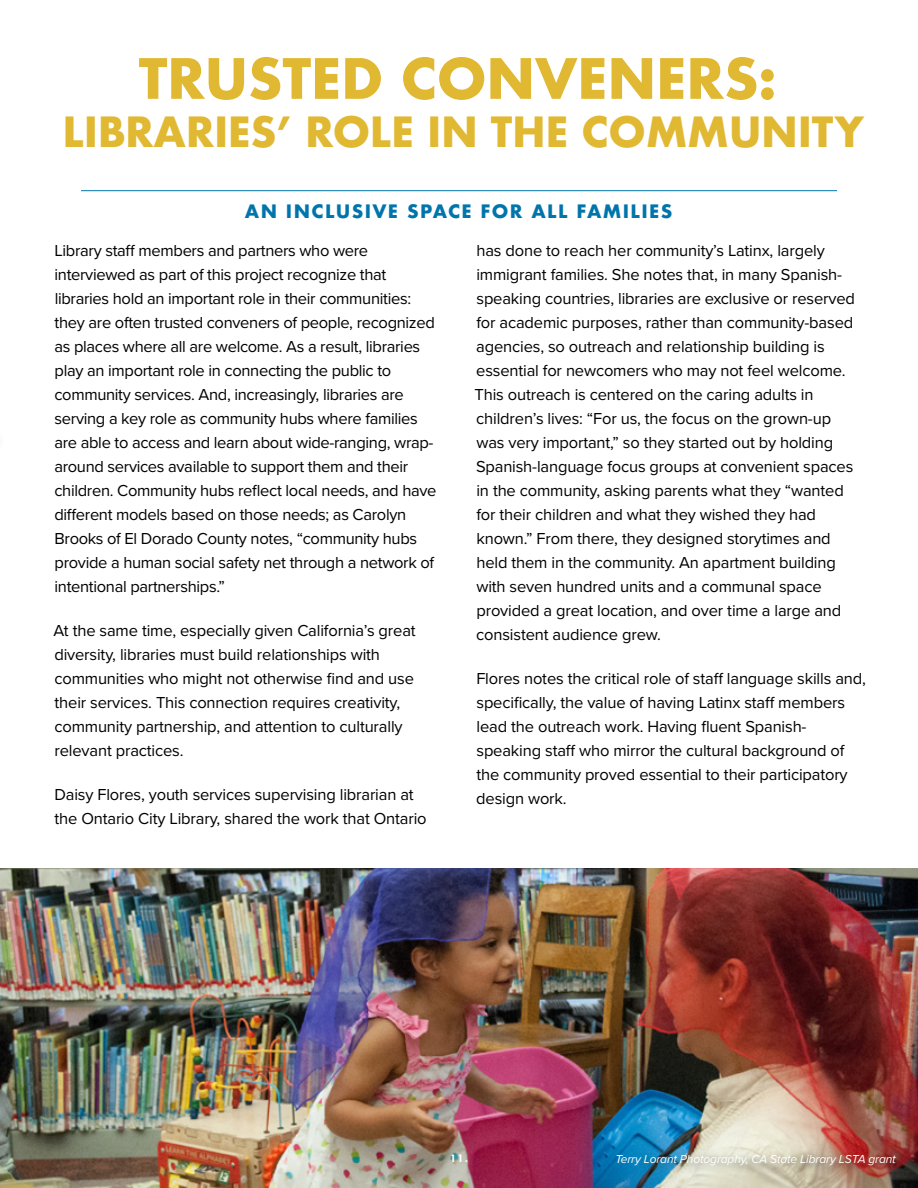
<style>
.page{position:relative;width:918px;height:1188px;background:#fff}
.page>*{position:absolute;margin:0;border:0;box-sizing:border-box;transform-origin:0 0}
.t1{font:700 54px "Futura";letter-spacing:-.01em;color:#e1b832}
.t2{font:700 40.5px "Futura";letter-spacing:-.01em;color:#e1b832}
.t3{font:700 18px "Futura";letter-spacing:.075em;color:#0075ab}
.Body{font:16.5px/24px "Proxima Nova";letter-spacing:-.01em;color:#000}
.t4{font:italic 12px "Proxima Nova";letter-spacing:-.01em;color:#fff}
.t5{font:700 12px "Tw Cen";color:#fff}
</style>
<div class="page">
<hr style="left:81px;top:190px;width:756px;height:1px;background:#0075ab">
<img style="left:0;top:868px;width:918px;height:320px">
<div style="left:636px;top:1149px;width:282px;height:27px;background:#000;opacity:.34"></div>
<h2 class="t1" style="left:139px;top:39px;width:639px">TRUSTED CONVENERS:</h2>
<h2 class="t2" style="left:63px;top:102px;width:803px">LIBRARIES’ ROLE IN THE COMMUNITY</h2>
<h3 class="t3" style="left:245px;top:198px;width:429px">AN INCLUSIVE SPACE FOR ALL FAMILIES</h3>
<p class="Body" style="left:54px;top:238px;width:384px">Library staff members and partners who were interviewed as part of this project recognize that libraries hold an important role in their communities: they are often trusted conveners of people, recognized as places where all are welcome. As a result, libraries play an important role in connecting the public to community services. And, increasingly, libraries are serving a key role as community hubs where families are able to access and learn about wide-ranging, wrap&shy;around services available to support them and their children. Community hubs reflect local needs, and have different models based on those needs; as Carolyn Brooks of El Dorado County notes, “community hubs provide a human social safety net through a network of intentional partnerships.”</p>
<p class="Body" style="left:53px;top:619px;width:364px">At the same time, especially given California’s great diversity, libraries must build relationships with communities who might not otherwise find and use their services. This connection requires creativity, community partnership, and attention to culturally relevant practices.</p>
<p class="Body" style="left:55px;top:783px;width:374px">Daisy Flores, youth services supervising librarian at the Ontario City Library, shared the work that Ontario</p>
<p class="Body" style="left:475px;top:238px;width:382px">has done to reach her community’s Latinx, largely immigrant families. She notes that, in many Spanish&shy;speaking countries, libraries are exclusive or reserved for academic purposes, rather than community-based agencies, so outreach and relationship building is essential for newcomers who may not feel welcome.<br>This outreach is centered on the caring adults in children’s lives: “For us, the focus on the grown-up was very important,” so they started out by holding Spanish-language focus groups at convenient spaces in the community, asking parents what they “wanted for their children and what they wished they had known.” From there, they designed storytimes and held them in the community. An apartment building with seven hundred units and a communal space provided a great location, and over time a large and consistent audience grew.</p>
<p class="Body" style="left:476px;top:667px;width:391px">Flores notes the critical role of staff language skills and, specifically, the value of having Latinx staff members lead the outreach work. Having fluent Spanish&shy;speaking staff who mirror the cultural background of the community proved essential to their participatory design work.</p>
<p class="t5" style="left:450px;top:1151px;width:19px">11.</p>
<p class="t4" style="left:615px;top:1152px;width:282px">Terry Lorant Photography, CA State Library LSTA grant</p>
</div>
